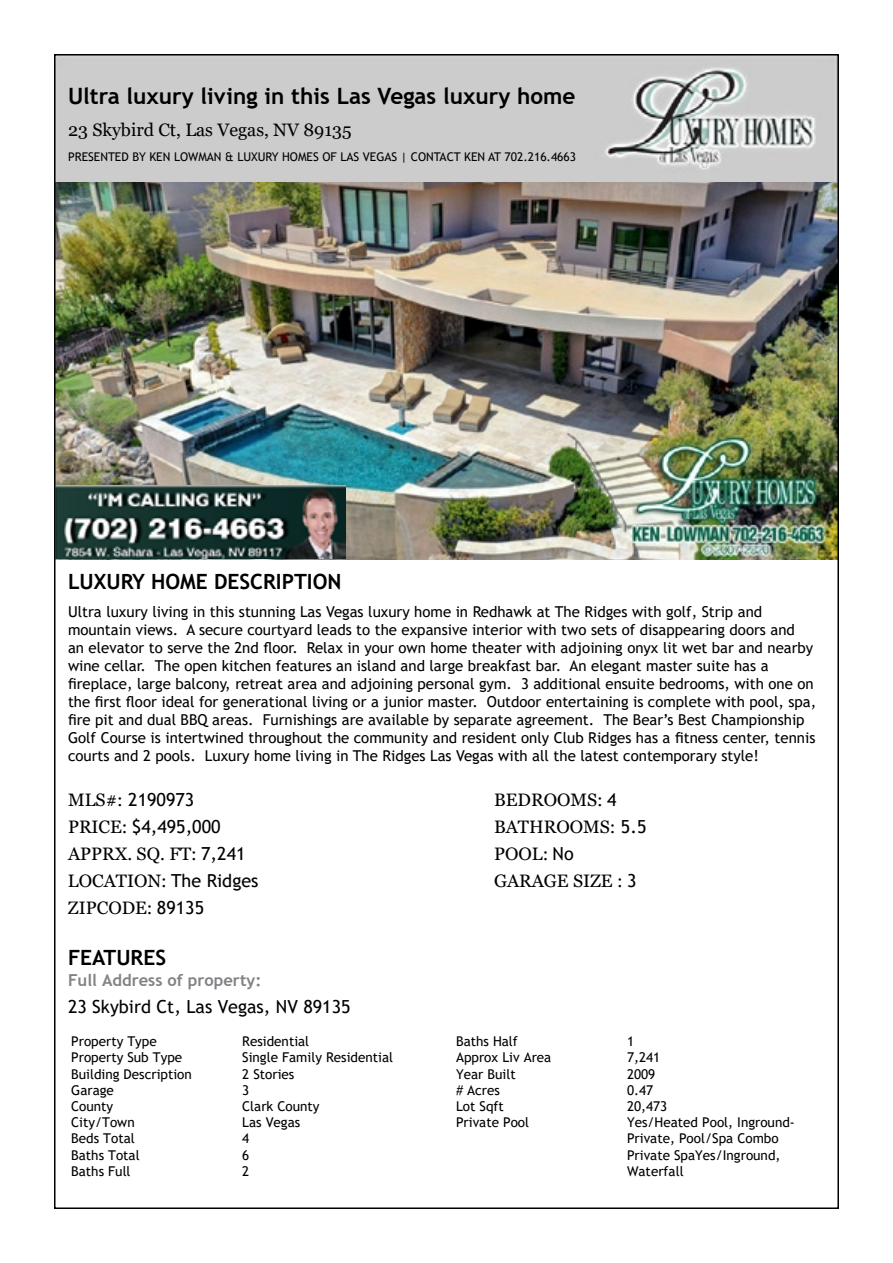
<style>
.page{position:relative;width:893px;height:1263px;background:#fff}
.page>*{position:absolute;margin:0;border:0;box-sizing:border-box;transform-origin:0 0}
.t1{font:700 22.5px "Trebuchet MS";color:#000}
.t2{font:700 21px "Trebuchet MS";color:#000}
.t3{font:18px "Georgia";color:#000}
.t4{font:18px "Trebuchet MS";color:#000}
.t5{font:700 16.5px "Trebuchet MS";color:#808285}
.t6{font:15px/18px "Trebuchet MS";color:#000}
.t7{font:13.5px/16.2px "Trebuchet MS";color:#000}
.t8{font:12px "Trebuchet MS";color:#000}
.s1{font-family:"Georgia"}
.s2{font-family:"Trebuchet MS"}
</style>
<div class="page">
<img style="left:57px;top:57px;width:779px;height:502px">
<img style="left:57px;top:485px;width:288px;height:74px">
<h1 class="t1" style="left:68px;top:82px;width:509px">Ultra luxury living in this Las Vegas luxury home</h1>
<p class="t3" style="left:68px;top:119px;width:285px">23 Skybird Ct, Las Vegas, NV 89135</p>
<p class="t8" style="left:68px;top:149px;width:510px">Presented by Ken Lowman &amp; Luxury Homes of Las Vegas | Contact Ken at 702.216.4663</p>
<h2 class="t2" style="left:68px;top:568px;width:275px">Luxury Home description</h2>
<p class="t6" style="left:68px;top:603px;width:750px">Ultra luxury living in this stunning Las Vegas luxury home in Redhawk at The Ridges with golf, Strip and mountain views. A secure courtyard leads to the expansive interior with two sets of disappearing doors and<br>an elevator to serve the 2nd floor. Relax in your own home theater with adjoining onyx lit wet bar and nearby wine cellar. The open kitchen features an island and large breakfast bar. An elegant master suite has a fireplace, large balcony, retreat area and adjoining personal gym. 3 additional ensuite bedrooms, with one on the first floor ideal for generational living or a junior master. Outdoor entertaining is complete with pool, spa, fire pit and dual BBQ areas. Furnishings are available by separate agreement. The Bear’s Best Championship Golf Course is intertwined throughout the community and resident only Club Ridges has a fitness center, tennis courts and 2 pools. Luxury home living in The Ridges Las Vegas with all the latest contemporary style!</p>
<p class="t4" style="left:68px;top:788px;width:128px"><span class="s1">MLS#:</span> 2190973</p>
<p class="t3" style="left:494px;top:789px;width:124px">BEDROOMS: <span class="s2">4</span></p>
<p class="t4" style="left:68px;top:815px;width:154px"><span class="s1">PRICE:</span> $4,495,000</p>
<p class="t3" style="left:494px;top:816px;width:154px">BATHROOMS: <span class="s2">5.5</span></p>
<p class="t3" style="left:68px;top:843px;width:179px">APPRX. SQ. FT: <span class="s2">7,241</span></p>
<p class="t3" style="left:494px;top:843px;width:81px">POOL: <span class="s2">No</span></p>
<p class="t3" style="left:68px;top:870px;width:192px">LOCATION: <span class="s2">The Ridges</span></p>
<p class="t3" style="left:494px;top:870px;width:144px">GARAGE SIZE : <span class="s2">3</span></p>
<p class="t3" style="left:68px;top:897px;width:138px">ZIPCODE: <span class="s2">89135</span></p>
<h2 class="t2" style="left:68px;top:944px;width:100px">features</h2>
<p class="t5" style="left:68px;top:969px;width:195px">Full Address of property:</p>
<p class="t4" style="left:68px;top:995px;width:284px">23 Skybird Ct, Las Vegas, NV 89135</p>
<p class="t7" style="left:71px;top:1033px;width:87px">Property Type</p>
<p class="t7" style="left:242px;top:1033px;width:69px">Residential</p>
<p class="t7" style="left:71px;top:1049px;width:113px">Property Sub Type</p>
<p class="t7" style="left:242px;top:1049px;width:152px">Single Family Residential</p>
<p class="t7" style="left:71px;top:1065px;width:122px">Building Description</p>
<p class="t7" style="left:242px;top:1065px;width:54px">2 Stories</p>
<p class="t7" style="left:71px;top:1082px;width:44px">Garage</p>
<p class="t7" style="left:242px;top:1082px;width:9px">3</p>
<p class="t7" style="left:71px;top:1098px;width:44px">County</p>
<p class="t7" style="left:242px;top:1098px;width:79px">Clark County</p>
<p class="t7" style="left:71px;top:1114px;width:65px">City/Town</p>
<p class="t7" style="left:242px;top:1114px;width:60px">Las Vegas</p>
<p class="t7" style="left:71px;top:1130px;width:65px">Beds Total</p>
<p class="t7" style="left:242px;top:1130px;width:9px">4</p>
<p class="t7" style="left:71px;top:1146px;width:70px">Baths Total</p>
<p class="t7" style="left:242px;top:1146px;width:9px">6</p>
<p class="t7" style="left:71px;top:1163px;width:61px">Baths Full</p>
<p class="t7" style="left:242px;top:1163px;width:9px">2</p>
<p class="t7" style="left:456px;top:1033px;width:63px">Baths Half</p>
<p class="t7" style="left:627px;top:1033px;width:9px">1</p>
<p class="t7" style="left:456px;top:1049px;width:97px">Approx Liv Area</p>
<p class="t7" style="left:627px;top:1049px;width:35px">7,241</p>
<p class="t7" style="left:456px;top:1065px;width:61px">Year Built</p>
<p class="t7" style="left:627px;top:1065px;width:30px">2009</p>
<p class="t7" style="left:456px;top:1082px;width:45px"># Acres</p>
<p class="t7" style="left:627px;top:1082px;width:28px">0.47</p>
<p class="t7" style="left:456px;top:1098px;width:49px">Lot Sqft</p>
<p class="t7" style="left:627px;top:1098px;width:42px">20,473</p>
<p class="t7" style="left:456px;top:1114px;width:75px">Private Pool</p>
<p class="t7" style="left:627px;top:1114px;width:169px">Yes/Heated Pool, Inground-<br>Private, Pool/Spa Combo<br>Private SpaYes/Inground,<br>Waterfall</p>
</div>
